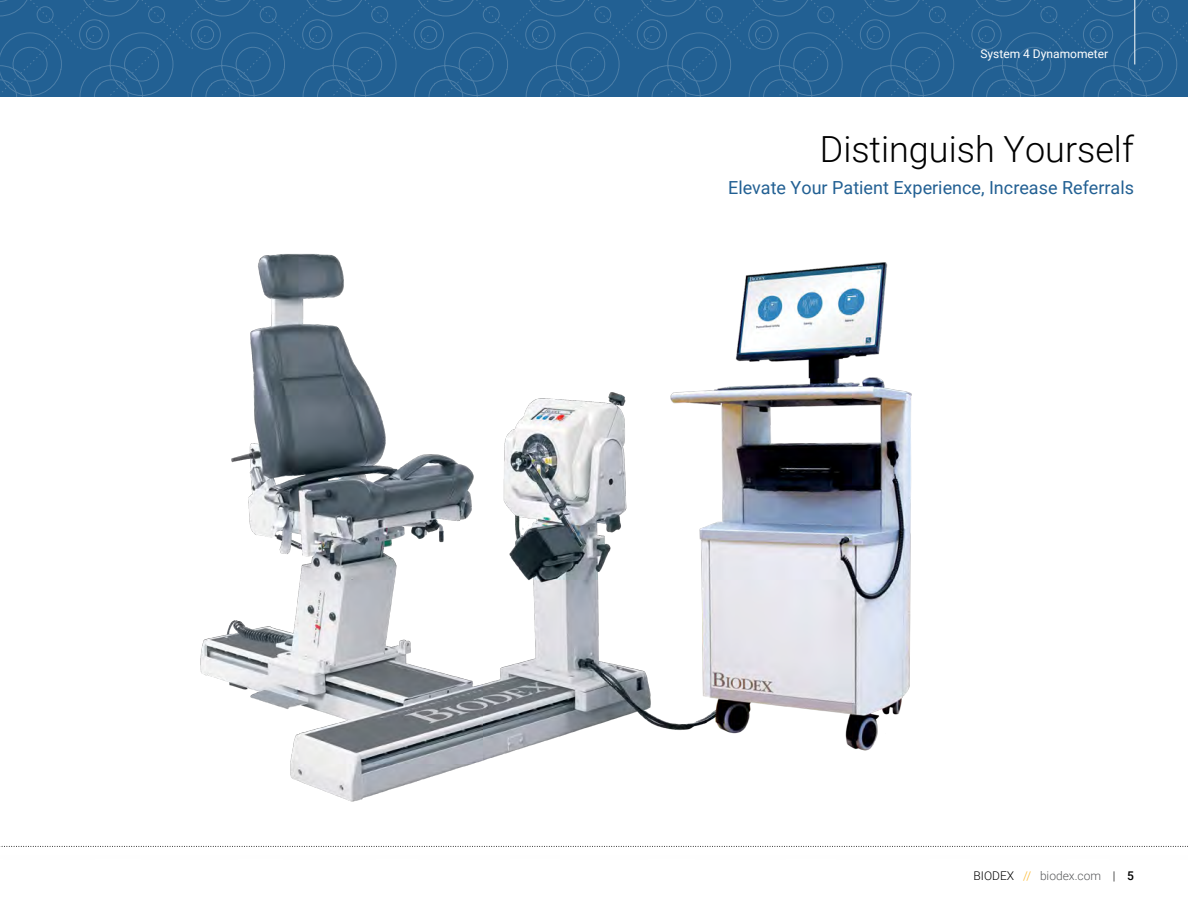
<style>
.page{position:relative;width:1188px;height:918px;background:#fff}
.page>*{position:absolute;margin:0;border:0;box-sizing:border-box;transform-origin:0 0}
.t1{font:300 36px "Roboto";color:#000}
.t2{font:18px "Roboto";color:#226093}
.t3{font:300 12px "Roboto";color:#58595b}
.t4{font:12px "Roboto";color:#fff}
.s1{color:#000}
.s2{color:#fcb525}
.s3{font-weight:500;color:#000}
</style>
<div class="page">
<svg style="left:0;top:846px;width:1188px;height:1px"></svg>
<svg style="left:0;top:0;width:1188px;height:97px;background:#256294"></svg>
<hr style="left:1134px;top:0;width:1px;height:65px;background:#fff">
<img style="left:200px;top:254px;width:712px;height:548px">
<p class="t4" style="left:980px;top:45px;width:129px">System 4 Dynamometer</p>
<h1 class="t1" style="left:820px;top:124px;width:316px">Distinguish Yourself</h1>
<p class="t2" style="left:728px;top:174px;width:407px">Elevate Your Patient Experience, Increase Referrals</p>
<p class="t3" style="left:974px;top:868px;width:162px"><span class="s1">BIODEX</span> <span class="s2">//</span> biodex.com <span class="s1">|</span> <span class="s3">5</span></p>
</div>
